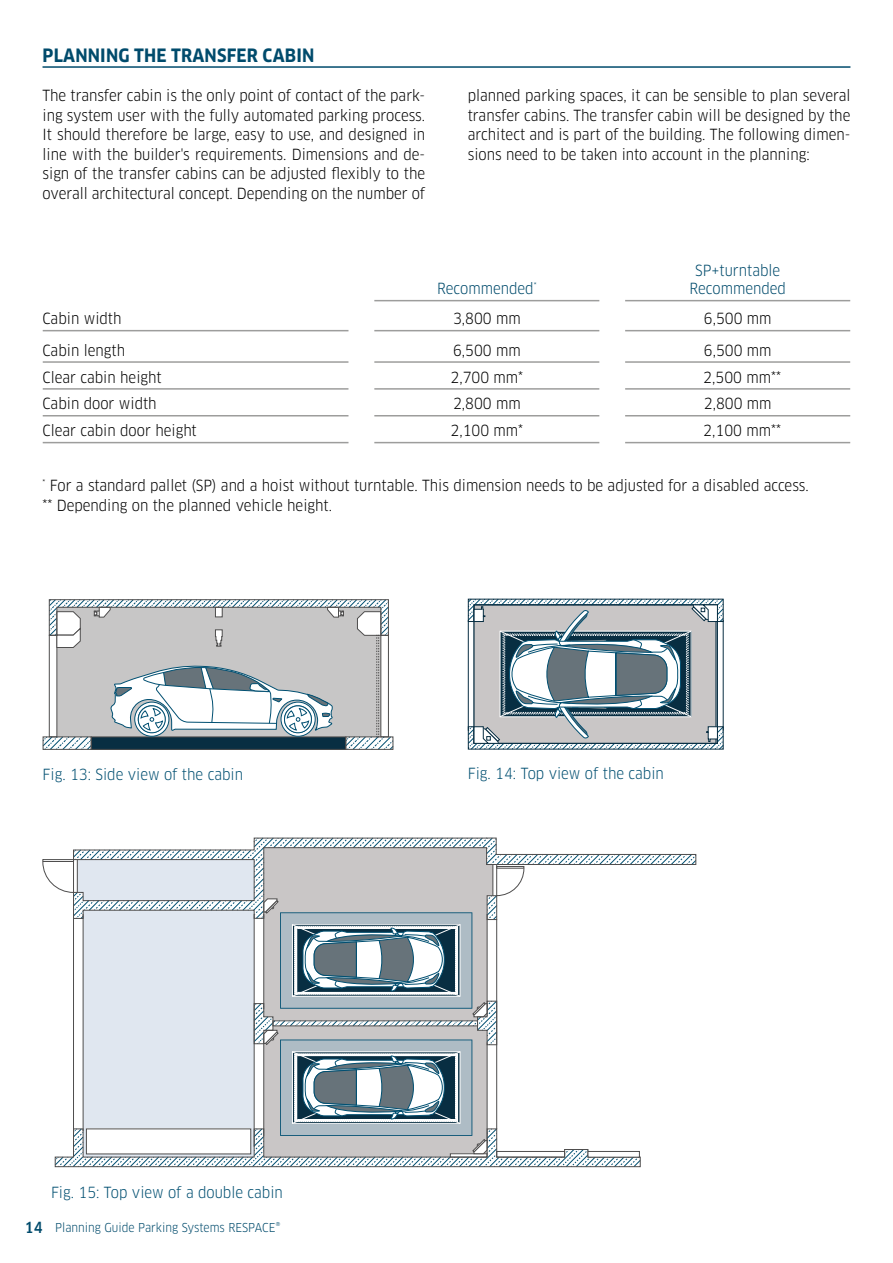
<style>
.page{position:relative;width:893px;height:1263px;background:#fff}
.page>*{position:absolute;margin:0;border:0;box-sizing:border-box;transform-origin:0 0}
.t1{font:700 18px "Clan Pro Narr";letter-spacing:.01em;color:#004b6c}
.t2{font:15px/19.5px "Clan Pro Narr";color:#000;text-align:justify}
.t3{font:15px "Clan Pro Narr";color:#004f71}
.t4{font:15px/18px "Clan Pro Narr";color:#004b6c;text-align:center}
.t5{font:12px "Clan Pro Narr";color:#004b6c}
.s1{font-weight:500;font-size:15px}
</style>
<div class="page">
<svg style="left:42px;top:599px;width:352px;height:151px"></svg>
<div style="left:345px;top:737px;width:48px;height:13px;border:1px solid #4e4d4d"></div>
<hr style="left:374px;top:300px;width:226px;height:1px;background:#9d9d9c">
<hr style="left:625px;top:300px;width:225px;height:1px;background:#9d9d9c">
<hr style="left:374px;top:330px;width:226px;height:1px;background:#9d9d9c">
<hr style="left:625px;top:330px;width:225px;height:1px;background:#9d9d9c">
<hr style="left:374px;top:361px;width:226px;height:2px;background:#9d9d9c">
<hr style="left:625px;top:361px;width:225px;height:2px;background:#9d9d9c">
<hr style="left:374px;top:388px;width:226px;height:2px;background:#9d9d9c">
<hr style="left:625px;top:388px;width:225px;height:2px;background:#9d9d9c">
<hr style="left:374px;top:415px;width:226px;height:1px;background:#9d9d9c">
<hr style="left:625px;top:415px;width:225px;height:1px;background:#9d9d9c">
<hr style="left:374px;top:442px;width:226px;height:1px;background:#9d9d9c">
<hr style="left:625px;top:442px;width:225px;height:1px;background:#9d9d9c">
<hr style="left:43px;top:330px;width:306px;height:1px;background:#9d9d9c">
<hr style="left:43px;top:361px;width:306px;height:2px;background:#9d9d9c">
<hr style="left:43px;top:388px;width:306px;height:2px;background:#9d9d9c">
<hr style="left:43px;top:415px;width:306px;height:1px;background:#9d9d9c">
<hr style="left:43px;top:442px;width:306px;height:1px;background:#9d9d9c">
<hr style="left:43px;top:66px;width:807px;height:2px;background:#004b6c">
<svg style="left:467px;top:598px;width:257px;height:152px"></svg>
<svg style="left:42px;top:837px;width:655px;height:331px"></svg>
<div style="left:588px;top:1151px;width:51px;height:6px;background:#fff"></div>
<div style="left:588px;top:1151px;width:52px;height:6px;border:1px solid #4e4d4d"></div>
<p class="t1" style="left:43px;top:45px;width:273px">PLANNING THE TRANSFER CABIN</p>
<p class="t2" style="left:43px;top:86px;width:384px">The transfer cabin is the only point of contact of the park&shy;ing system user with the fully automated parking process.<br>It should therefore be large, easy to use, and designed in line with the builder's requirements. Dimensions and de&shy;sign of the transfer cabins can be adjusted flexibly to the overall architectural concept. Depending on the number of</p>
<p class="t2" style="left:468px;top:86px;width:384px">planned parking spaces, it can be sensible to plan several transfer cabins. The transfer cabin will be designed by the architect and is part of the building. The following dimen&shy;sions need to be taken into account in the planning:</p>
<p class="t4" style="left:437px;top:280px;width:101px">Recommended<sup>*</sup></p>
<p class="t4" style="left:689px;top:262px;width:98px">SP+turntable<br>Recommended</p>
<p class="t2" style="left:43px;top:309px;width:81px">Cabin width</p>
<p class="t2" style="left:453px;top:309px;width:69px">3,800 mm</p>
<p class="t2" style="left:704px;top:309px;width:69px">6,500 mm</p>
<p class="t2" style="left:43px;top:340px;width:84px">Cabin length</p>
<p class="t2" style="left:453px;top:340px;width:69px">6,500 mm</p>
<p class="t2" style="left:704px;top:340px;width:69px">6,500 mm</p>
<p class="t2" style="left:43px;top:367px;width:121px">Clear cabin height</p>
<p class="t2" style="left:450px;top:367px;width:74px">2,700 mm*</p>
<p class="t2" style="left:703px;top:367px;width:79px">2,500 mm**</p>
<p class="t2" style="left:43px;top:394px;width:116px">Cabin door width</p>
<p class="t2" style="left:453px;top:394px;width:69px">2,800 mm</p>
<p class="t2" style="left:704px;top:394px;width:69px">2,800 mm</p>
<p class="t2" style="left:43px;top:421px;width:156px">Clear cabin door height</p>
<p class="t2" style="left:450px;top:421px;width:74px">2,100 mm*</p>
<p class="t2" style="left:703px;top:421px;width:79px">2,100 mm**</p>
<p class="t2" style="left:43px;top:476px;width:768px"><sup>*</sup> For a standard pallet (SP) and a hoist without turntable. This dimension needs to be adjusted for a disabled access. ** Depending on the planned vehicle height.</p>
<p class="t3" style="left:43px;top:765px;width:202px">Fig. 13: Side view of the cabin</p>
<p class="t3" style="left:468px;top:765px;width:198px">Fig. 14: Top view of the cabin</p>
<p class="t3" style="left:51px;top:1183px;width:233px">Fig. 15: Top view of a double cabin</p>
<p class="t5" style="left:25px;top:1220px;width:257px"><span class="s1">14</span> Planning Guide Parking Systems RESPACE®</p>
</div>
